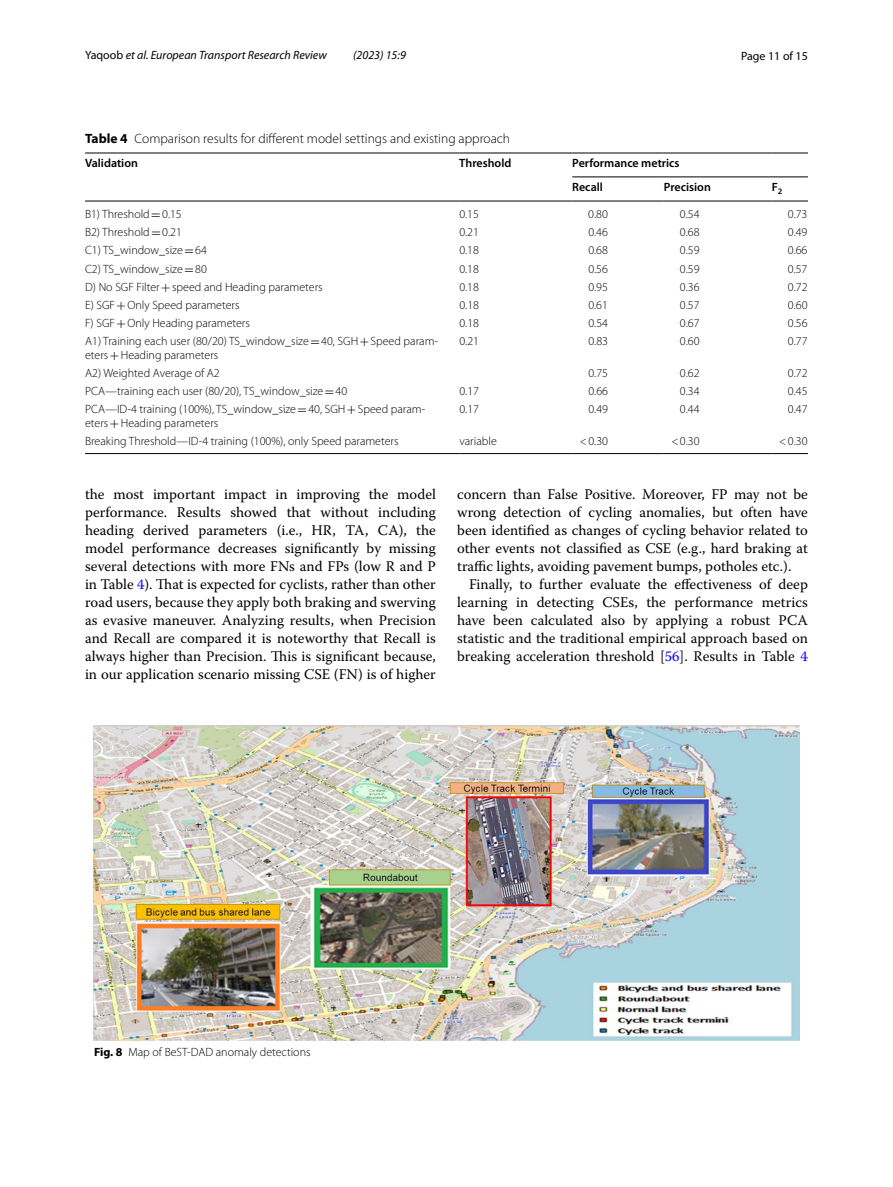
<style>
.page{position:relative;width:893px;height:1187px;background:#fff}
.page>*{position:absolute;margin:0;border:0;box-sizing:border-box;transform-origin:0 0}
.t1{font:14.7px/18px "Warnock Pro";color:#000;text-align:justify}
.t2{font:300 13.5px "Myriad Pro";color:#000}
.t3{font:300 12px/13.5px "Myriad Pro";color:#000}
.t4{font:600 12px/23.9px "Myriad Pro";color:#000}
.t5{font:italic 12px "Myriad Pro";color:#000}
.t6{font:12px "Myriad Pro";color:#000}
.s1{font-style:normal}
.s2{font-weight:700}
.s3{font-family:"MTSY";font-weight:400}
.s4{color:#00f}
</style>
<div class="page">
<hr style="left:85px;top:153px;width:374px;height:1px;background:#000">
<hr style="left:85px;top:201px;width:374px;height:1px;background:#000">
<hr style="left:459px;top:153px;width:113px;height:1px;background:#000">
<hr style="left:459px;top:201px;width:113px;height:1px;background:#000">
<hr style="left:572px;top:153px;width:92px;height:1px;background:#000">
<hr style="left:664px;top:153px;width:108px;height:1px;background:#000">
<hr style="left:772px;top:153px;width:36px;height:1px;background:#000">
<hr style="left:572px;top:201px;width:92px;height:1px;background:#000">
<hr style="left:664px;top:201px;width:108px;height:1px;background:#000">
<hr style="left:772px;top:201px;width:36px;height:1px;background:#000">
<hr style="left:85px;top:453px;width:374px;height:1px;background:#000">
<hr style="left:459px;top:453px;width:113px;height:1px;background:#000">
<hr style="left:572px;top:453px;width:92px;height:1px;background:#000">
<hr style="left:664px;top:453px;width:108px;height:1px;background:#000">
<hr style="left:772px;top:453px;width:36px;height:1px;background:#000">
<hr style="left:572px;top:177px;width:236px;height:1px;background:#000">
<img style="left:94px;top:725px;width:705px;height:315px">
<p class="t5" style="left:85px;top:48px;width:243px"><span class="s1">Yaqoob</span> et al. European Transport Research Review</p>
<p class="t5" style="left:353px;top:48px;width:54px">(2023) 15:9</p>
<p class="t6" style="left:741px;top:48px;width:68px">Page 11 of 15</p>
<p class="t2" style="left:85px;top:131px;width:426px"><span class="s2">Table 4</span> Comparison results for different model settings and existing approach</p>
<p class="t4" style="left:85px;top:151px;width:54px">Validation</p>
<p class="t4" style="left:459px;top:151px;width:54px">Threshold</p>
<p class="t4" style="left:572px;top:151px;width:109px">Performance metrics<br>Recall</p>
<p class="t4" style="left:664px;top:175px;width:49px">Precision</p>
<p class="t4" style="left:772px;top:175px;width:12px">F<sub>2</sub></p>
<p class="t3" style="left:85px;top:208px;width:98px">B1) Threshold<span class="s3">=</span>0.15</p>
<p class="t3" style="left:459px;top:208px;width:21px">0.15</p>
<p class="t3" style="left:588px;top:208px;width:21px">0.80</p>
<p class="t3" style="left:680px;top:208px;width:21px">0.54</p>
<p class="t3" style="left:788px;top:208px;width:21px">0.73</p>
<p class="t3" style="left:85px;top:226px;width:98px">B2) Threshold<span class="s3">=</span>0.21</p>
<p class="t3" style="left:459px;top:226px;width:21px">0.21</p>
<p class="t3" style="left:588px;top:226px;width:21px">0.46</p>
<p class="t3" style="left:680px;top:226px;width:21px">0.68</p>
<p class="t3" style="left:788px;top:226px;width:21px">0.49</p>
<p class="t3" style="left:85px;top:244px;width:123px">C1) TS_window_size<span class="s3">=</span>64</p>
<p class="t3" style="left:459px;top:244px;width:21px">0.18</p>
<p class="t3" style="left:588px;top:244px;width:21px">0.68</p>
<p class="t3" style="left:680px;top:244px;width:21px">0.59</p>
<p class="t3" style="left:788px;top:244px;width:21px">0.66</p>
<p class="t3" style="left:85px;top:262px;width:123px">C2) TS_window_size<span class="s3">=</span>80</p>
<p class="t3" style="left:459px;top:262px;width:21px">0.18</p>
<p class="t3" style="left:588px;top:262px;width:21px">0.56</p>
<p class="t3" style="left:680px;top:262px;width:21px">0.59</p>
<p class="t3" style="left:788px;top:262px;width:21px">0.57</p>
<p class="t3" style="left:85px;top:280px;width:239px">D) No SGF Filter<span class="s3">+</span>speed and Heading parameters</p>
<p class="t3" style="left:459px;top:280px;width:21px">0.18</p>
<p class="t3" style="left:588px;top:280px;width:21px">0.95</p>
<p class="t3" style="left:680px;top:280px;width:21px">0.36</p>
<p class="t3" style="left:788px;top:280px;width:21px">0.72</p>
<p class="t3" style="left:85px;top:298px;width:156px">E) SGF<span class="s3">+</span>Only Speed parameters</p>
<p class="t3" style="left:459px;top:298px;width:21px">0.18</p>
<p class="t3" style="left:588px;top:298px;width:21px">0.61</p>
<p class="t3" style="left:680px;top:298px;width:21px">0.57</p>
<p class="t3" style="left:788px;top:298px;width:21px">0.60</p>
<p class="t3" style="left:85px;top:316px;width:166px">F) SGF<span class="s3">+</span>Only Heading parameters</p>
<p class="t3" style="left:459px;top:316px;width:21px">0.18</p>
<p class="t3" style="left:588px;top:316px;width:21px">0.54</p>
<p class="t3" style="left:680px;top:316px;width:21px">0.67</p>
<p class="t3" style="left:788px;top:316px;width:21px">0.56</p>
<p class="t3" style="left:85px;top:335px;width:354px">A1) Training each user (80/20) TS_window_size<span class="s3">=</span>40, SGH<span class="s3">+</span>Speed param&shy;eters<span class="s3">+</span>Heading parameters</p>
<p class="t3" style="left:459px;top:335px;width:21px">0.21</p>
<p class="t3" style="left:588px;top:335px;width:21px">0.83</p>
<p class="t3" style="left:680px;top:335px;width:21px">0.60</p>
<p class="t3" style="left:788px;top:335px;width:21px">0.77</p>
<p class="t3" style="left:85px;top:366px;width:136px">A2) Weighted Average of A2</p>
<p class="t3" style="left:588px;top:366px;width:21px">0.75</p>
<p class="t3" style="left:680px;top:366px;width:21px">0.62</p>
<p class="t3" style="left:788px;top:366px;width:21px">0.72</p>
<p class="t3" style="left:85px;top:384px;width:264px">PCA—training each user (80/20), TS_window_size<span class="s3">=</span>40</p>
<p class="t3" style="left:459px;top:384px;width:21px">0.17</p>
<p class="t3" style="left:588px;top:384px;width:21px">0.66</p>
<p class="t3" style="left:680px;top:384px;width:21px">0.34</p>
<p class="t3" style="left:788px;top:384px;width:21px">0.45</p>
<p class="t3" style="left:85px;top:402px;width:342px">PCA—ID-4 training (100%), TS_window_size<span class="s3">=</span>40, SGH<span class="s3">+</span>Speed param&shy;eters<span class="s3">+</span>Heading parameters</p>
<p class="t3" style="left:459px;top:402px;width:21px">0.17</p>
<p class="t3" style="left:588px;top:402px;width:21px">0.49</p>
<p class="t3" style="left:680px;top:402px;width:21px">0.44</p>
<p class="t3" style="left:788px;top:402px;width:21px">0.47</p>
<p class="t3" style="left:85px;top:434px;width:315px">Breaking Threshold—ID-4 training (100%), only Speed parameters</p>
<p class="t3" style="left:459px;top:434px;width:39px">variable</p>
<p class="t3" style="left:580px;top:434px;width:30px">&lt;0.30</p>
<p class="t3" style="left:671px;top:434px;width:30px">&lt;0.30</p>
<p class="t3" style="left:779px;top:434px;width:30px">&lt;0.30</p>
<p class="t1" style="left:85px;top:485px;width:352px">the most important impact in improving the model performance. Results showed that without including heading derived parameters (i.e., HR, TA, CA), the model performance decreases significantly by missing several detections with more FNs and FPs (low R and P in Table <span class="s4">4</span>). That is expected for cyclists, rather than other road users, because they apply both braking and swerving as evasive maneuver. Analyzing results, when Precision and Recall are compared it is noteworthy that Recall is always higher than Precision. This is significant because, in our application scenario missing CSE (FN) is of higher</p>
<p class="t1" style="left:457px;top:485px;width:352px">concern than False Positive. Moreover, FP may not be wrong detection of cycling anomalies, but often have been identified as changes of cycling behavior related to other events not classified as CSE (e.g., hard braking at traffic lights, avoiding pavement bumps, potholes etc.).</p>
<p class="t1" style="left:457px;top:574px;width:352px;text-indent:12px">Finally, to further evaluate the effectiveness of deep learning in detecting CSEs, the performance metrics have been calculated also by applying a robust PCA statistic and the traditional empirical approach based on breaking acceleration threshold [<span class="s4">56</span>]. Results in Table <span class="s4">4</span></p>
<p class="t3" style="left:94px;top:1045px;width:218px"><span class="s2">Fig. 8</span> Map of BeST-DAD anomaly detections</p>
</div>
